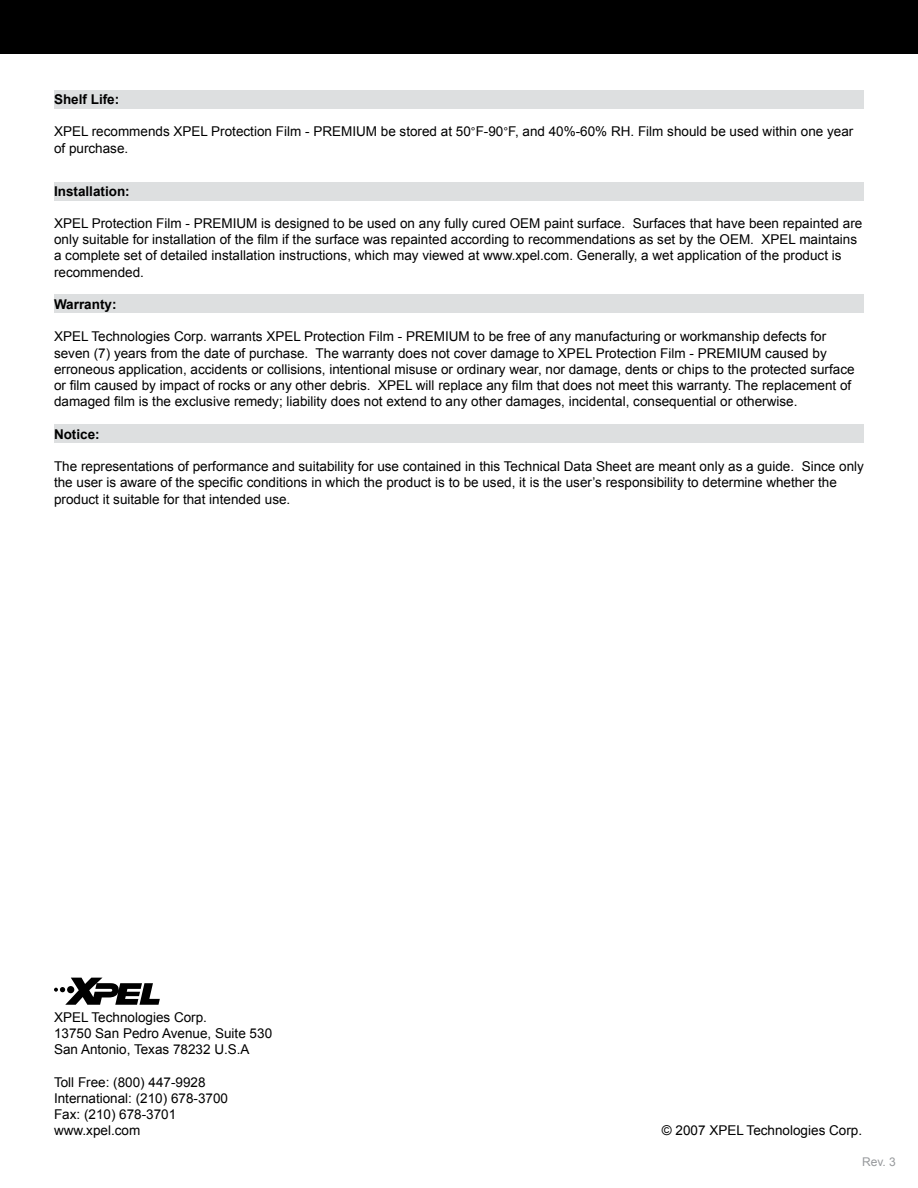
<style>
.page{position:relative;width:918px;height:1188px;background:#fff}
.page>*{position:absolute;margin:0;border:0;box-sizing:border-box;transform-origin:0 0}
.t1{font:13.5px/16.2px "Arial";color:#000}
.t2{font:700 13.5px "Arial";color:#000}
.t3{font:12px "Arial";color:#97999c}
.s1{font-size:12px}
</style>
<div class="page">
<div style="left:0;top:0;width:918px;height:54px;background:#000"></div>
<div style="left:54px;top:182px;width:810px;height:19px;background:#dddfe0"></div>
<div style="left:54px;top:294px;width:810px;height:19px;background:#dddfe0"></div>
<div style="left:54px;top:424px;width:810px;height:19px;background:#dddfe0"></div>
<div style="left:54px;top:90px;width:810px;height:18px;background:#dddfe0"></div>
<svg style="left:54px;top:978px;width:106px;height:27px"></svg>
<p class="t2" style="left:54px;top:90px;width:67px">Shelf Life:</p>
<p class="t1" style="left:54px;top:123px;width:801px;line-height:17.1px">XPEL recommends XPEL Protection Film - PREMIUM be stored at 50<span class="s1">°</span>F-90<span class="s1">°</span>F, and 40%-60% RH. Film should be used within one year of purchase.</p>
<p class="t2" style="left:54px;top:182px;width:77px">Installation:</p>
<p class="t1" style="left:54px;top:215px;width:810px">XPEL Protection Film - PREMIUM is designed to be used on any fully cured OEM paint surface. Surfaces that have been repainted are only suitable for installation of the film if the surface was repainted according to recommendations as set by the OEM. XPEL maintains a complete set of detailed installation instructions, which may viewed at www.xpel.com. Generally, a wet application of the product is recommended.</p>
<p class="t2" style="left:54px;top:295px;width:64px">Warranty:</p>
<p class="t1" style="left:54px;top:329px;width:802px">XPEL Technologies Corp. warrants XPEL Protection Film - PREMIUM to be free of any manufacturing or workmanship defects for seven (7) years from the date of purchase. The warranty does not cover damage to XPEL Protection Film - PREMIUM caused by erroneous application, accidents or collisions, intentional misuse or ordinary wear, nor damage, dents or chips to the protected surface or film caused by impact of rocks or any other debris. XPEL will replace any film that does not meet this warranty. The replacement of damaged film is the exclusive remedy; liability does not extend to any other damages, incidental, consequential or otherwise.</p>
<p class="t2" style="left:54px;top:425px;width:47px">Notice:</p>
<p class="t1" style="left:54px;top:458px;width:811px;line-height:16.6px">The representations of performance and suitability for use contained in this Technical Data Sheet are meant only as a guide. Since only the user is aware of the specific conditions in which the product is to be used, it is the user’s responsibility to determine whether the product it suitable for that intended use.</p>
<p class="t1" style="left:54px;top:1009px;width:220px">XPEL Technologies Corp.<br>13750 San Pedro Avenue, Suite 530<br>San Antonio, Texas 78232 U.S.A</p>
<p class="t1" style="left:54px;top:1074px;width:176px">Toll Free: (800) 447-9928<br>International: (210) 678-3700<br>Fax: (210) 678-3701 www.xpel.com</p>
<p class="t1" style="left:662px;top:1123px;width:202px">© 2007 XPEL Technologies Corp.</p>
<p class="t3" style="left:862px;top:1154px;width:35px">Rev. 3</p>
</div>
